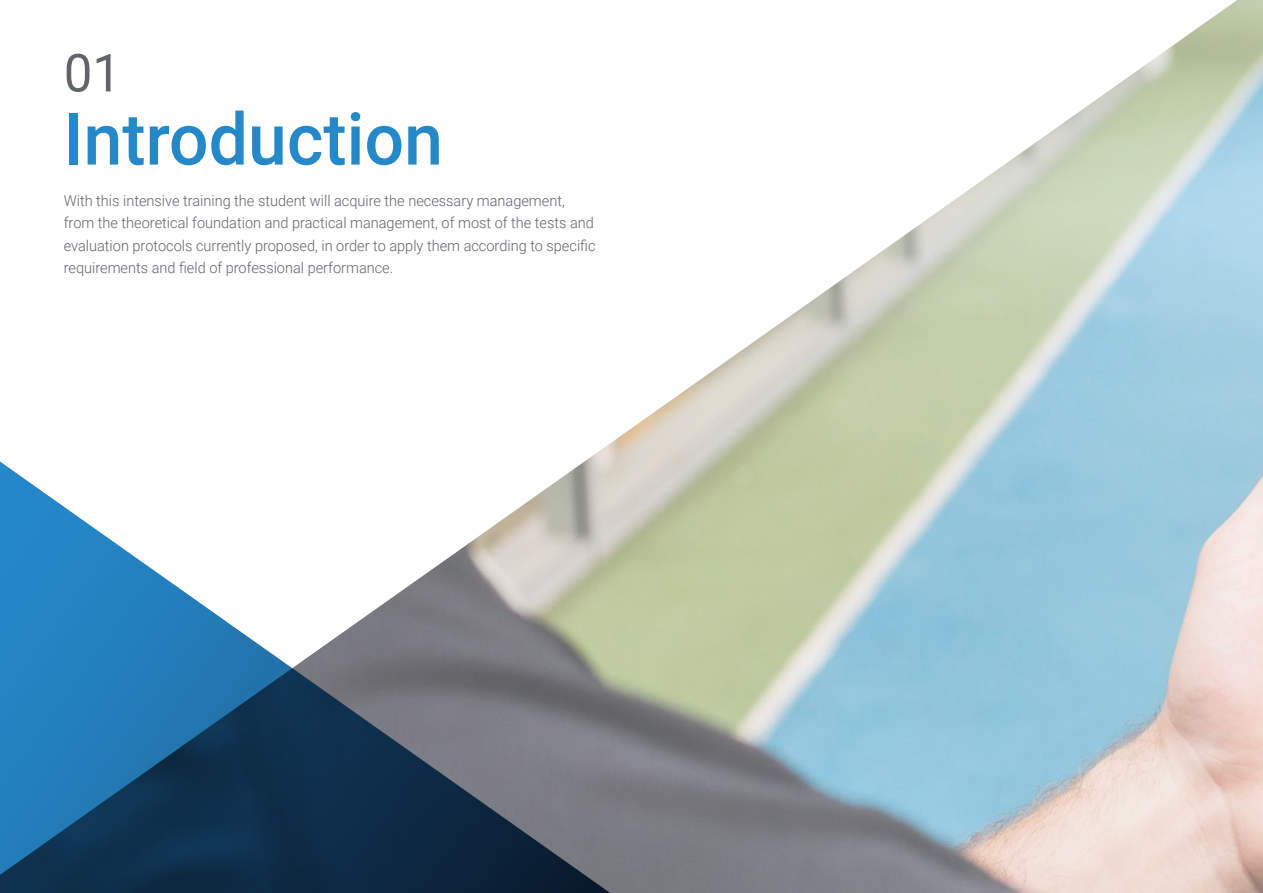
<style>
.page{position:relative;width:1263px;height:893px;background:#fff}
.page>*{position:absolute;margin:0;border:0;box-sizing:border-box;transform-origin:0 0}
.t1{font:500 72px "Roboto";color:#2488c9}
.t2{font:52.5px "Roboto";color:#61646a}
.t3{font:300 15px/22.5px "Roboto";color:#61646a}
</style>
<div class="page">
<img style="left:607px;top:0;width:656px;height:893px">
<svg style="left:0;top:446px;width:640px;height:447px"></svg>
<h2 class="t2" style="left:64px;top:36px;width:59px">01</h2>
<h1 class="t1" style="left:64px;top:89px;width:381px">Introduction</h1>
<p class="t3" style="left:64px;top:189px;width:533px">With this intensive training the student will acquire the necessary management, from the theoretical foundation and practical management, of most of the tests and evaluation protocols currently proposed, in order to apply them according to specific requirements and field of professional performance.</p>
</div>
